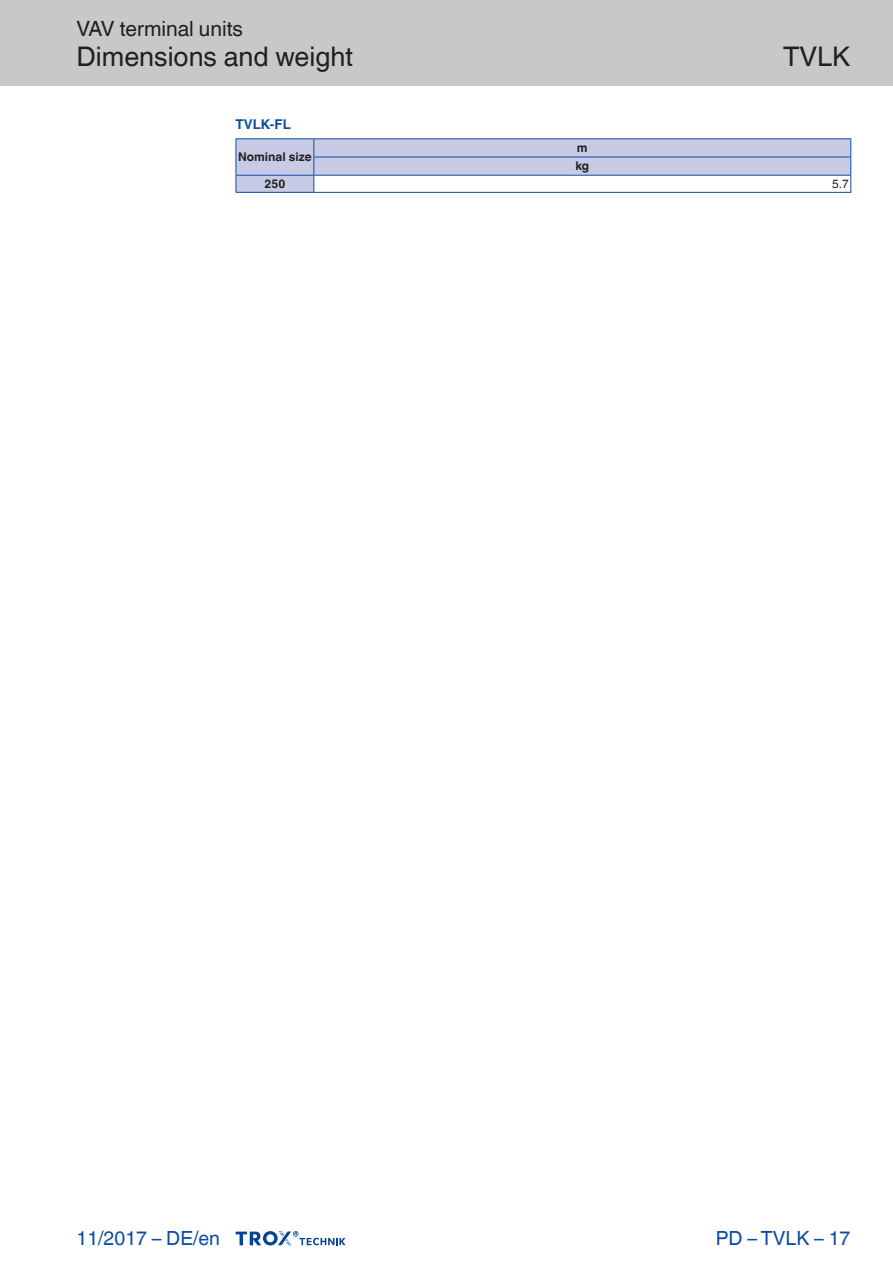
<style>
.page{position:relative;width:893px;height:1263px;background:#fff}
.page>*{position:absolute;margin:0;border:0;box-sizing:border-box;transform-origin:0 0}
.Navigation_2{font:27px "TROX Helvetica";color:#231f20}
.Navigation_3{font:27px "TROX Helvetica";color:#231f20}
.Navigation_1{font:21px "TROX Helvetica";color:#231f20}
.country{font:19.5px "TROX Helvetica";color:#0d4da1}
.pagina_li-re{font:19.5px "TROX Helvetica";color:#0d4da1}
.table_title{font:700 13.5px "TROX Helvetica";color:#0d4da1}
.table_head_h-centr_v{font:700 12px "TROX Helvetica";color:#231f20}
.table_copy_h-cent_v{font:700 12px "TROX Helvetica";color:#231f20}
.table_copy_right_v-c{font:12px "TROX Helvetica";color:#231f20}
</style>
<div class="page">
<div style="left:0;top:0;width:893px;height:85px;background:#c7c8ca"></div>
<svg style="left:236px;top:1231px;width:110px;height:15px"></svg>
<hr style="left:236px;top:138px;width:78px;height:1px;background:#0d4da1">
<hr style="left:314px;top:138px;width:537px;height:1px;background:#0d4da1">
<hr style="left:236px;top:192px;width:78px;height:1px;background:#0d4da1">
<hr style="left:314px;top:192px;width:537px;height:1px;background:#0d4da1">
<svg style="left:236px;top:139px;width:615px;height:53px"></svg>
<p class="Navigation_1" style="left:77px;top:17px;width:168px">VAV terminal units</p>
<p class="Navigation_2" style="left:77px;top:41px;width:278px">Dimensions and weight</p>
<p class="table_title" style="left:236px;top:116px;width:57px">TVLK-FL</p>
<p class="table_head_h-centr_v" style="left:238px;top:150px;width:75px">Nominal size</p>
<p class="table_head_h-centr_v" style="left:577px;top:141px;width:12px">m</p>
<p class="table_head_h-centr_v" style="left:575px;top:159px;width:15px">kg</p>
<p class="Navigation_3" style="left:783px;top:41px;width:69px">TVLK</p>
<p class="table_copy_h-cent_v" style="left:265px;top:177px;width:22px">250</p>
<p class="table_copy_right_v-c" style="left:832px;top:177px;width:18px">5.7</p>
<p class="country" style="left:77px;top:1227px;width:145px">11/2017 – DE/en</p>
<p class="pagina_li-re" style="left:716px;top:1227px;width:136px">PD – TVLK – 17</p>
</div>
